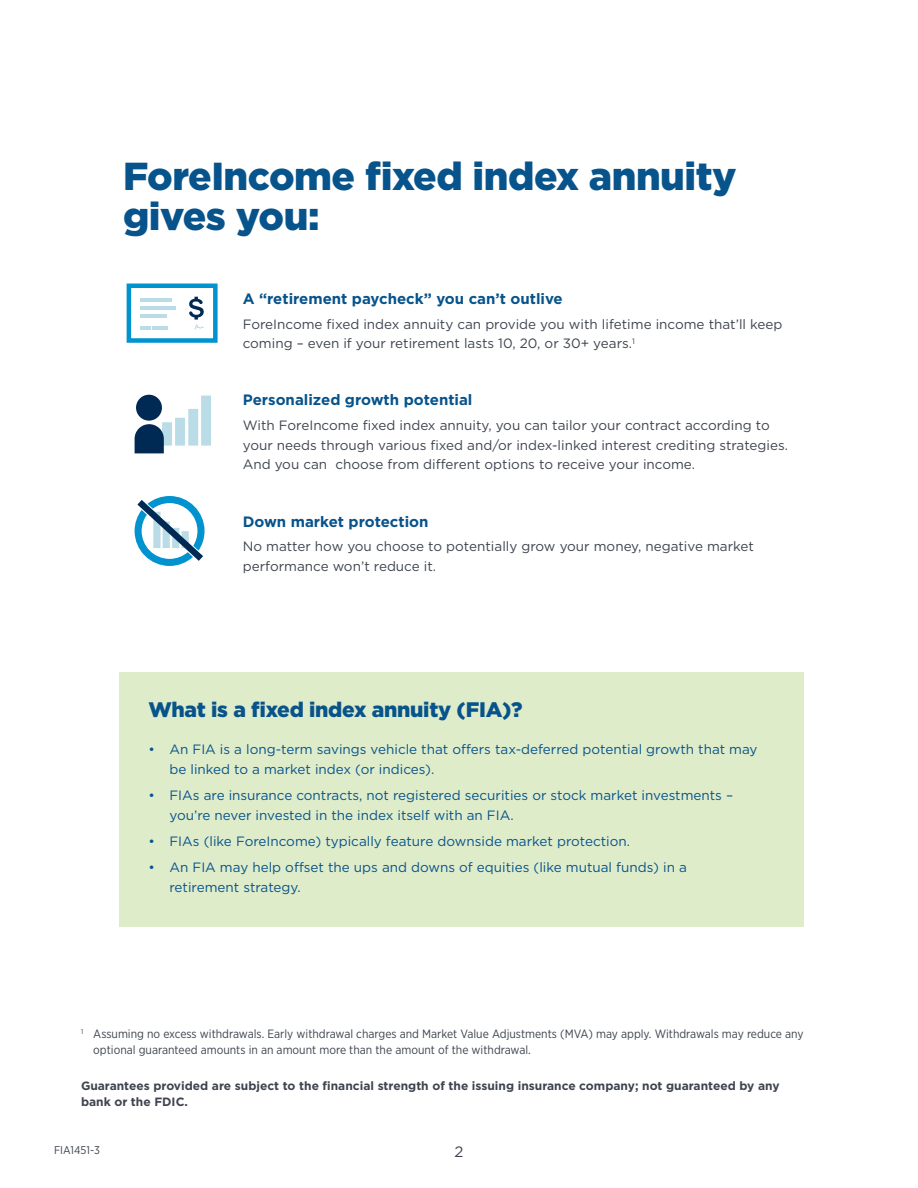
<style>
.page{position:relative;width:918px;height:1188px;background:#fff}
.page>*{position:absolute;margin:0;border:0;box-sizing:border-box;transform-origin:0 0}
.t1{font:900 39px/40.5px "Gotham";letter-spacing:-.01em;color:#07538b}
.t2{font:900 21px "Gotham";letter-spacing:-.01em;color:#07538b}
.t3{font:700 15px "Gotham";color:#07538b}
.t4{font:15px "Gotham";color:#3e444f}
.t5{font:13.5px/19.5px "Gotham";color:#3e444f}
.t6{font:13.5px/19.5px "Gotham";color:#07538b}
.t7{font:12px/16.5px "Gotham Narrow";color:#3e444f}
.t8{font:700 12px/16.5px "Gotham";color:#3e444f}
.t9{font:11.25px "Gotham Narrow";color:#3e444f}
</style>
<div class="page">
<div style="left:119px;top:673px;width:684px;height:254px;background:#dfecca"></div>
<svg style="left:135px;top:496px;width:70px;height:70px"></svg>
<svg style="left:135px;top:396px;width:76px;height:57px"></svg>
<div style="left:136px;top:395px;width:26px;height:26px;background:#002953;border-radius:50%"></div>
<hr style="left:140px;top:299px;width:32px;height:3px;background:#b9dce7">
<hr style="left:140px;top:307px;width:36px;height:3px;background:#b9dce7">
<hr style="left:140px;top:315px;width:26px;height:3px;background:#b9dce7">
<hr style="left:140px;top:326px;width:11px;height:4px;background:#b9dce7">
<svg style="left:152px;top:326px;width:15px;height:4px"></svg>
<svg style="left:189px;top:297px;width:15px;height:33px"></svg>
<div style="left:127px;top:284px;width:91px;height:59px;border:4px solid #0093d0"></div>
<p class="t1" style="left:123px;top:155px;width:615px">ForeIncome fixed index annuity gives you:</p>
<p class="t3" style="left:243px;top:288px;width:322px">A “retirement paycheck” you can’t outlive</p>
<p class="t5" style="left:243px;top:314px;width:541px">ForeIncome fixed index annuity can provide you with lifetime income that’ll keep coming – even if your retirement lasts 10, 20, or 30+ years.<sup>1</sup></p>
<p class="t3" style="left:243px;top:390px;width:231px">Personalized growth potential</p>
<p class="t5" style="left:243px;top:415px;width:547px">With ForeIncome fixed index annuity, you can tailor your contract according to your needs through various fixed and/or index-linked interest crediting strategies.<br>And you can choose from different options to receive your income.</p>
<p class="t3" style="left:243px;top:511px;width:187px">Down market protection</p>
<p class="t5" style="left:243px;top:537px;width:513px">No matter how you choose to potentially grow your money, negative market performance won’t reduce it.</p>
<p class="t2" style="left:148px;top:696px;width:376px">What is a fixed index annuity (FIA)?</p>
<p class="t6" style="left:169px;top:740px;width:590px;text-indent:-21px">• An FIA is a long-term savings vehicle that offers tax-deferred potential growth that may be linked to a market index (or indices).</p>
<p class="t6" style="left:169px;top:785px;width:565px;text-indent:-21px">• FIAs are insurance contracts, not registered securities or stock market investments – you’re never invested in the index itself with an FIA.</p>
<p class="t6" style="left:148px;top:831px;width:483px">• FIAs (like ForeIncome) typically feature downside market protection.</p>
<p class="t6" style="left:169px;top:857px;width:519px;text-indent:-21px">• An FIA may help offset the ups and downs of equities (like mutual funds) in a retirement strategy.</p>
<p class="t7" style="left:93px;top:1025px;width:712px;text-indent:-12px"><sup>1</sup> Assuming no excess withdrawals. Early withdrawal charges and Market Value Adjustments (MVA) may apply. Withdrawals may reduce any optional guaranteed amounts in an amount more than the amount of the withdrawal.</p>
<p class="t8" style="left:81px;top:1077px;width:700px">Guarantees provided are subject to the financial strength of the issuing insurance company; not guaranteed by any bank or the FDIC.</p>
<p class="t9" style="left:54px;top:1143px;width:47px">FIA1451-3</p>
<p class="t4" style="left:455px;top:1142px;width:10px">2</p>
</div>
